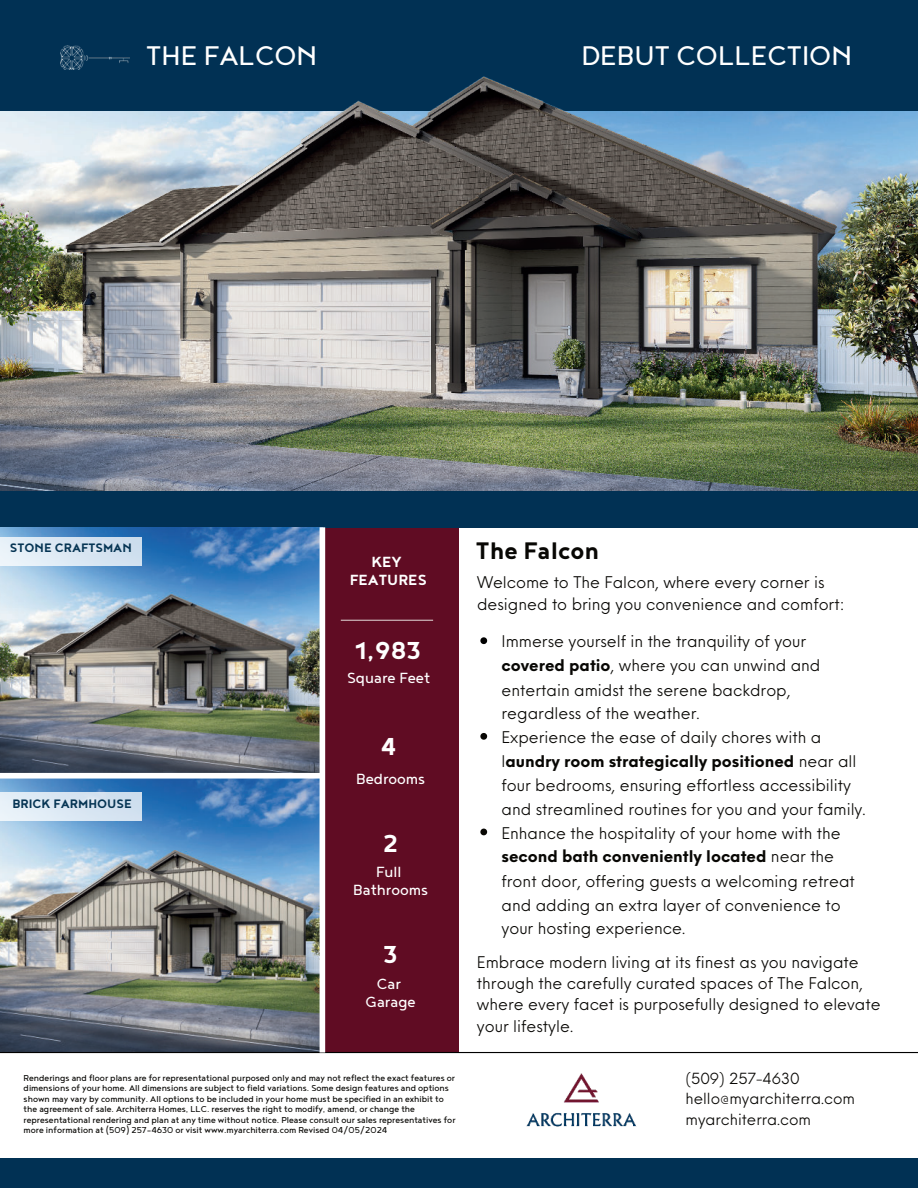
<style>
.page{position:relative;width:918px;height:1188px;background:#fff}
.page>*{position:absolute;margin:0;border:0;box-sizing:border-box;transform-origin:0 0}
.t1{font:33px "Noyh";color:#fff}
.t2{font:700 30px "Noyh";color:#fff}
.t3{font:700 29.25px "Noyh";color:#080704}
.t4{font:18px/18px "Noyh";color:#fff;text-align:center}
.t5{font:700 18px/18px "Noyh";color:#fff;text-align:center}
.t6{font:15.75px/23.9px "Neue Einstellung";color:#080704}
.t7{font:15px/20.2px "Neue Einstellung";color:#080704}
.t8{font:700 15px "Noyh";color:#063554}
.t9{font:10.5px/10.5px "Noyh";color:#080704}
.s1{font-weight:700}
</style>
<div class="page">
<img style="left:0;top:779px;width:320px;height:273px">
<div style="left:322px;top:527px;width:137px;height:526px;background:#600c23"></div>
<div style="left:0;top:491px;width:918px;height:36px;background:#013154"></div>
<hr style="left:0;top:1052px;width:918px;height:1px;background:#000">
<img style="left:526px;top:1073px;width:111px;height:54px">
<div style="left:0;top:1158px;width:918px;height:30px;background:#013154"></div>
<hr style="left:341px;top:620px;width:92px;height:1px;background:#d5c5c6">
<img style="left:0;top:527px;width:320px;height:246px">
<div style="left:320px;top:527px;width:5px;height:526px;background:#fff"></div>
<div style="left:0;top:537px;width:142px;height:28px;background:linear-gradient(to right,#eaf3fa,#ccdded)"></div>
<div style="left:0;top:793px;width:142px;height:28px;background:linear-gradient(to right,#e8f2f9,#cedeee)"></div>
<img style="left:0;top:0;width:918px;height:490px">
<svg style="left:480px;top:637px;width:7px;height:7px"></svg>
<svg style="left:480px;top:733px;width:7px;height:7px"></svg>
<svg style="left:480px;top:829px;width:7px;height:6px"></svg>
<h1 class="t1" style="left:146px;top:33px;width:172px">THE FALCON</h1>
<h1 class="t1" style="left:581px;top:33px;width:272px">DEBUT COLLECTION</h1>
<p class="t8" style="left:10px;top:537px;width:123px">STONE CRAFTSMAN</p>
<p class="t8" style="left:12px;top:792px;width:121px">BRICK FARMHOUSE</p>
<p class="t5" style="left:350px;top:551px;width:78px">KEY<br>FEATURES</p>
<h2 class="t2" style="left:355px;top:628px;width:67px">1,983</h2>
<p class="t4" style="left:347px;top:667px;width:85px">Square Feet</p>
<h2 class="t2" style="left:381px;top:724px;width:17px">4</h2>
<p class="t4" style="left:356px;top:768px;width:71px">Bedrooms</p>
<h2 class="t2" style="left:383px;top:820px;width:17px">2</h2>
<p class="t4" style="left:353px;top:861px;width:77px">Full<br>Bathrooms</p>
<h2 class="t2" style="left:383px;top:932px;width:16px">3</h2>
<p class="t4" style="left:366px;top:973px;width:52px">Car<br>Garage</p>
<h3 class="t3" style="left:476px;top:528px;width:125px">The Falcon</h3>
<p class="t6" style="left:477px;top:570px;width:369px;line-height:21.3px">Welcome to The Falcon, where every corner is designed to bring you convenience and comfort:</p>
<p class="t6" style="left:502px;top:628px;width:366px">Immerse yourself in the tranquility of your <span class="s1">covered patio</span>, where you can unwind and entertain amidst the serene backdrop, regardless of the weather.<br>Experience the ease of daily chores with a l<span class="s1">aundry room strategically positioned</span> near all four bedrooms, ensuring effortless accessibility and streamlined routines for you and your family.<br>Enhance the hospitality of your home with the <span class="s1">second bath conveniently located</span> near the front door, offering guests a welcoming retreat and adding an extra layer of convenience to your hosting experience.</p>
<p class="t6" style="left:477px;top:949px;width:405px;line-height:21.3px">Embrace modern living at its finest as you navigate through the carefully curated spaces of The Falcon, where every facet is purposefully designed to elevate your lifestyle.</p>
<p class="t9" style="left:24px;top:1072px;width:433px">Renderings and floor plans are for representational purposed only and may not reflect the exact features or dimensions of your home. All dimensions are subject to field variations. Some design features and options shown may vary by community. All options to be included in your home must be specified in an exhibit to the agreement of sale. Architerra Homes, LLC. reserves the right to modify, amend, or change the representational rendering and plan at any time without notice. Please consult our sales representatives for more information at (509) 257-4630 or visit www.myarchiterra.com Revised 04/05/2024</p>
<p class="t7" style="left:685px;top:1067px;width:171px">(509) 257-4630 hello@myarchiterra.com myarchiterra.com</p>
</div>
